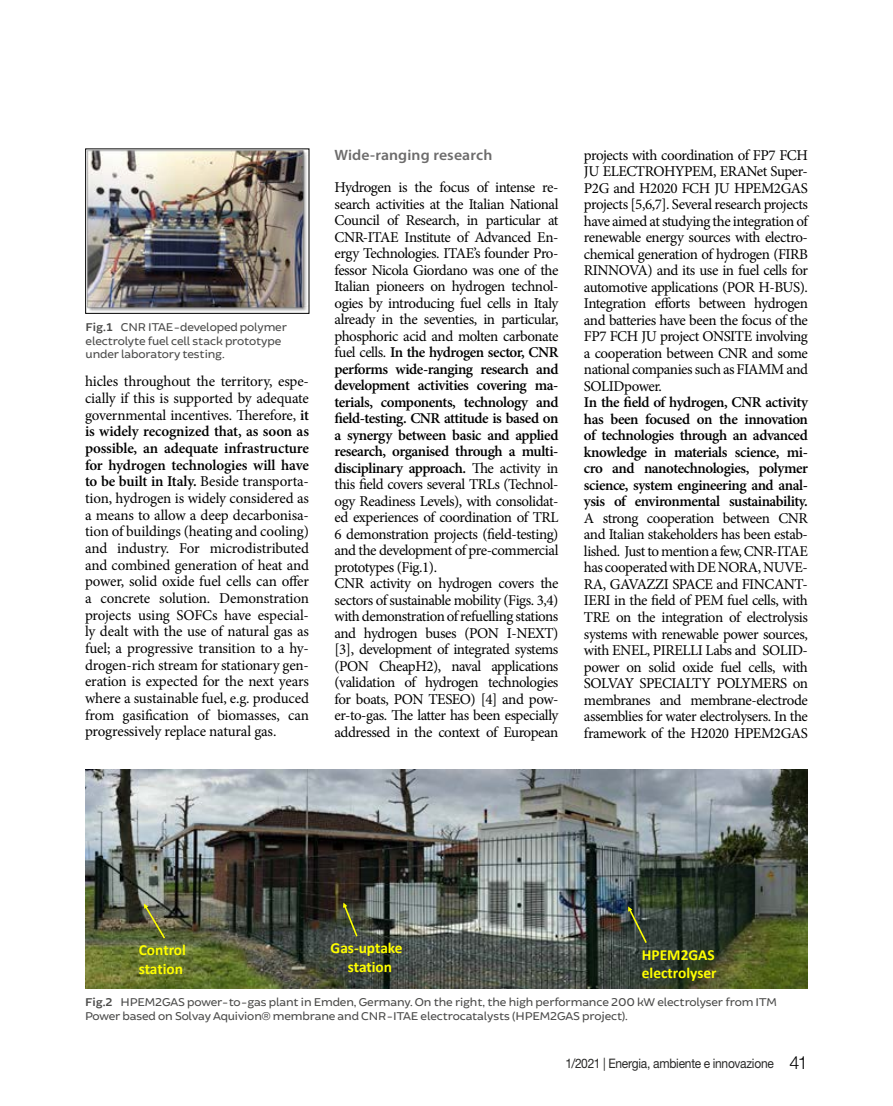
<style>
.page{position:relative;width:893px;height:1106px;background:#fff}
.page>*{position:absolute;margin:0;border:0;box-sizing:border-box;transform-origin:0 0}
.t1{font:300 18px "Helvetica Neue";color:#000}
.Immagine{font:700 15.45px/18.5px "Calibri";color:#ff0}
._3_col_base_ok{font:15px/16.5px "Minion Pro";letter-spacing:-.03em;color:#000;text-align:justify}
._3c_titolo_par_ok{font:600 15px "Myriad Pro";letter-spacing:.01em;color:#6d6c6c;scale:1.05 1}
.t2{font:13.05px "Helvetica Neue LT Std";letter-spacing:-.02em;color:#282827;scale:.92 1}
.Body_Text___Table{font:12px/13.5px "Brocha";letter-spacing:-.01em;color:#4a4a49}
.s1{font-weight:600}
</style>
<div class="page">
<img style="left:87px;top:151px;width:220px;height:160px">
<img style="left:86px;top:770px;width:722px;height:219px">
<svg style="left:628px;top:906px;width:19px;height:37px"></svg>
<svg style="left:343px;top:902px;width:15px;height:34px"></svg>
<svg style="left:144px;top:903px;width:21px;height:35px"></svg>
<p class="Body_Text___Table" style="left:86px;top:320px;width:203px"><span class="s1">Fig.1</span> CNR ITAE-developed polymer electrolyte fuel cell stack prototype under laboratory testing.</p>
<p class="_3_col_base_ok" style="left:85px;top:373px;width:225px">hicles throughout the territory, espe&shy;cially if this is supported by adequate governmental incentives. Therefore, <span class="s1">it is widely recognized that, as soon as possible, an adequate infrastructure for hydrogen technologies will have to be built in Italy.</span> Beside transporta&shy;tion, hydrogen is widely considered as a means to allow a deep decarbonisa&shy;tion of buildings (heating and cooling) and industry. For microdistributed and combined generation of heat and power, solid oxide fuel cells can offer a concrete solution. Demonstration projects using SOFCs have especial&shy;ly dealt with the use of natural gas as fuel; a progressive transition to a hy&shy;drogen-rich stream for stationary gen&shy;eration is expected for the next years where a sustainable fuel, e.g. produced from gasification of biomasses, can progressively replace natural gas.</p>
<p class="_3c_titolo_par_ok" style="left:334px;top:145px;width:152px">Wide-ranging research</p>
<p class="_3_col_base_ok" style="left:334px;top:179px;width:225px">Hydrogen is the focus of intense re&shy;search activities at the Italian National Council of Research, in particular at CNR-ITAE Institute of Advanced En&shy;ergy Technologies. ITAE’s founder Pro&shy;fessor Nicola Giordano was one of the Italian pioneers on hydrogen technol&shy;ogies by introducing fuel cells in Italy already in the seventies, in particular, phosphoric acid and molten carbonate fuel cells. <span class="s1">In the hydrogen sector, CNR performs wide-ranging research and development activities covering ma&shy;terials, components, technology and field-testing. CNR attitude is based on a synergy between basic and applied research, organised through a multi&shy;disciplinary approach.</span> The activity in this field covers several TRLs (Technol&shy;ogy Readiness Levels), with consolidat&shy;ed experiences of coordination of TRL 6 demonstration projects (field-testing) and the development of pre-commercial prototypes (Fig.1).</p>
<p class="_3_col_base_ok" style="left:334px;top:575px;width:225px">CNR activity on hydrogen covers the sectors of sustainable mobility (Figs. 3,4) with demonstration of refuelling stations and hydrogen buses (PON I-NEXT) [3], development of integrated systems (PON CheapH2), naval applications (validation of hydrogen technologies for boats, PON TESEO) [4] and pow&shy;er-to-gas. The latter has been especially addressed in the context of European</p>
<p class="_3_col_base_ok" style="left:584px;top:147px;width:225px">projects with coordination of FP7 FCH JU ELECTROHYPEM, ERANet Super-P2G and H2020 FCH JU HPEM2GAS projects [5,6,7]. Several research projects have aimed at studying the integration of renewable energy sources with electro&shy;chemical generation of hydrogen (FIRB RINNOVA) and its use in fuel cells for automotive applications (POR H-BUS).<br>Integration efforts between hydrogen and batteries have been the focus of the FP7 FCH JU project ONSITE involving a cooperation between CNR and some national companies such as FIAMM and SOLIDpower.</p>
<p class="_3_col_base_ok" style="left:584px;top:394px;width:225px"><span class="s1">In the field of hydrogen, CNR activity has been focused on the innovation of technologies through an advanced knowledge in materials science, mi&shy;cro and nanotechnologies, polymer science, system engineering and anal&shy;ysis of environmental sustainability.<br></span>A strong cooperation between CNR and Italian stakeholders has been estab&shy;lished. Just to mention a few, CNR-ITAE has cooperated with DE NORA, NUVE-RA, GAVAZZI SPACE and FINCANT-IERI in the field of PEM fuel cells, with TRE on the integration of electrolysis systems with renewable power sources, with ENEL, PIRELLI Labs and SOLID&shy;power on solid oxide fuel cells, with SOLVAY SPECIALTY POLYMERS on membranes and membrane-electrode assemblies for water electrolysers. In the framework of the H2020 HPEM2GAS</p>
<p class="Immagine" style="left:331px;top:939px;width:73px;text-align:center">Gas-uptake station</p>
<p class="Immagine" style="left:139px;top:940px;width:49px">Control station</p>
<p class="Body_Text___Table" style="left:85px;top:995px;width:693px"><span class="s1">Fig.2</span> HPEM2GAS power-to-gas plant in Emden, Germany. On the right, the high performance 200 kW electrolyser from ITM<br>Power based on Solvay Aquivion® membrane and CNR-ITAE electrocatalysts (HPEM2GAS project).</p>
<p class="Immagine" style="left:642px;top:945px;width:76px">HPEM2GAS electrolyser</p>
<p class="t2" style="left:565px;top:1056px;width:228px">1/2021 | Energia, ambiente e innovazione</p>
<p class="t1" style="left:789px;top:1047px;width:20px">41</p>
</div>
